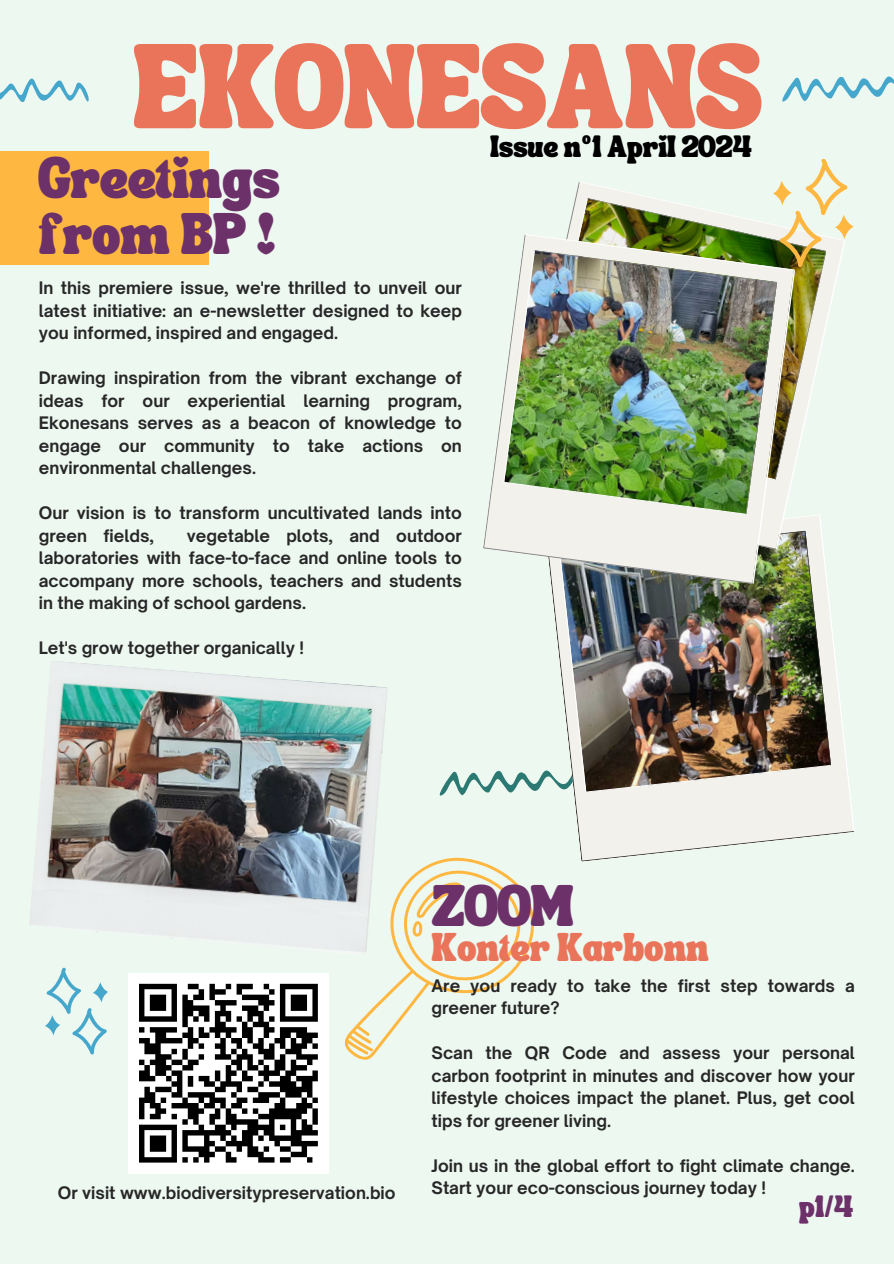
<style>
.page{position:relative;width:894px;height:1264px;background:#fff}
.page>*{position:absolute;margin:0;border:0;box-sizing:border-box;transform-origin:0 0}
.t1{font:58.5px "TANSONGBIRD";letter-spacing:.01em;color:#ea745a}
.t2{font:28.5px/56.2px "TANSONGBIRD";color:#6d3169}
.t3{font:19.5px "TANSONGBIRD";color:#ea745a}
.t4{font:700 16.5px/22.5px "Open Sauce One";color:#272727;text-align:justify}
.t5{font:15px "TANSONGBIRD";color:#000}
.t6{font:15px "TANSONGBIRD";color:#6d3169}
</style>
<div class="page">
<div style="left:0;top:0;width:893px;height:1263px;background:#edf8f1"></div>
<div style="left:0;top:151px;width:209px;height:113px;background:#feb841"></div>
<svg style="left:0;top:78px;width:89px;height:24px"></svg>
<svg style="left:782px;top:76px;width:111px;height:26px"></svg>
<svg style="left:439px;top:770px;width:107px;height:26px"></svg>
<svg style="left:546px;top:770px;width:308px;height:91px"></svg>
<img style="left:547px;top:584px;width:307px;height:247px">
<svg style="left:345px;top:857px;width:189px;height:203px"></svg>
<img style="left:29px;top:661px;width:358px;height:294px">
<svg style="left:45px;top:967px;width:63px;height:88px"></svg>
<img style="left:483px;top:158px;width:370px;height:426px">
<div style="left:128px;top:972px;width:200px;height:201px;background:#fff"></div>
<svg style="left:139px;top:983px;width:179px;height:180px"></svg>
<h5 class="t1" style="left:133px;top:74px;width:629px">EKONESANS</h5>
<h5 class="t5" style="left:490px;top:143px;width:263px">Issue nº1 April 2024</h5>
<h5 class="t2" style="left:39px;top:160px;width:243px">Greetings from BP !</h5>
<p class="t4" style="left:39px;top:277px;width:424px">In this premiere issue, we're thrilled to unveil our latest initiative: an e-newsletter designed to keep you informed, inspired and engaged.</p>
<h3 class="t4" style="left:39px;top:367px;width:424px">Drawing inspiration from the vibrant exchange of ideas for our experiential learning program, Ekonesans serves as a beacon of knowledge to engage our community to take actions on environmental challenges.</h3>
<p class="t4" style="left:39px;top:502px;width:424px">Our vision is to transform uncultivated lands into green fields,</p>
<p class="t4" style="left:39px;top:524px;width:424px;text-indent:148px">vegetable plots, and outdoor laboratories with face-to-face and online tools to accompany more schools, teachers and students in the making of school gardens.</p>
<p class="t4" style="left:39px;top:637px;width:266px">Let's grow together organically !</p>
<h2 class="t4" style="left:58px;top:1180px;width:339px">Or visit www.biodiversitypreservation.bio</h2>
<p class="t2" style="left:431px;top:887px;width:144px">ZOOM</p>
<p class="t3" style="left:431px;top:942px;width:279px">Konter Karbonn</p>
<h5 class="t4" style="left:431px;top:974px;width:425px">Are you ready to take the first step towards a greener future?</h5>
<p class="t4" style="left:431px;top:1041px;width:425px">Scan the QR Code and assess your personal carbon footprint in minutes and discover how your lifestyle choices impact the planet. Plus, get cool tips for greener living.</p>
<p class="t4" style="left:431px;top:1154px;width:425px">Join us in the global effort to fight climate change.<br>Start your eco-conscious journey today !</p>
<p class="t6" style="left:798px;top:1203px;width:55px">p1/4</p>
</div>
